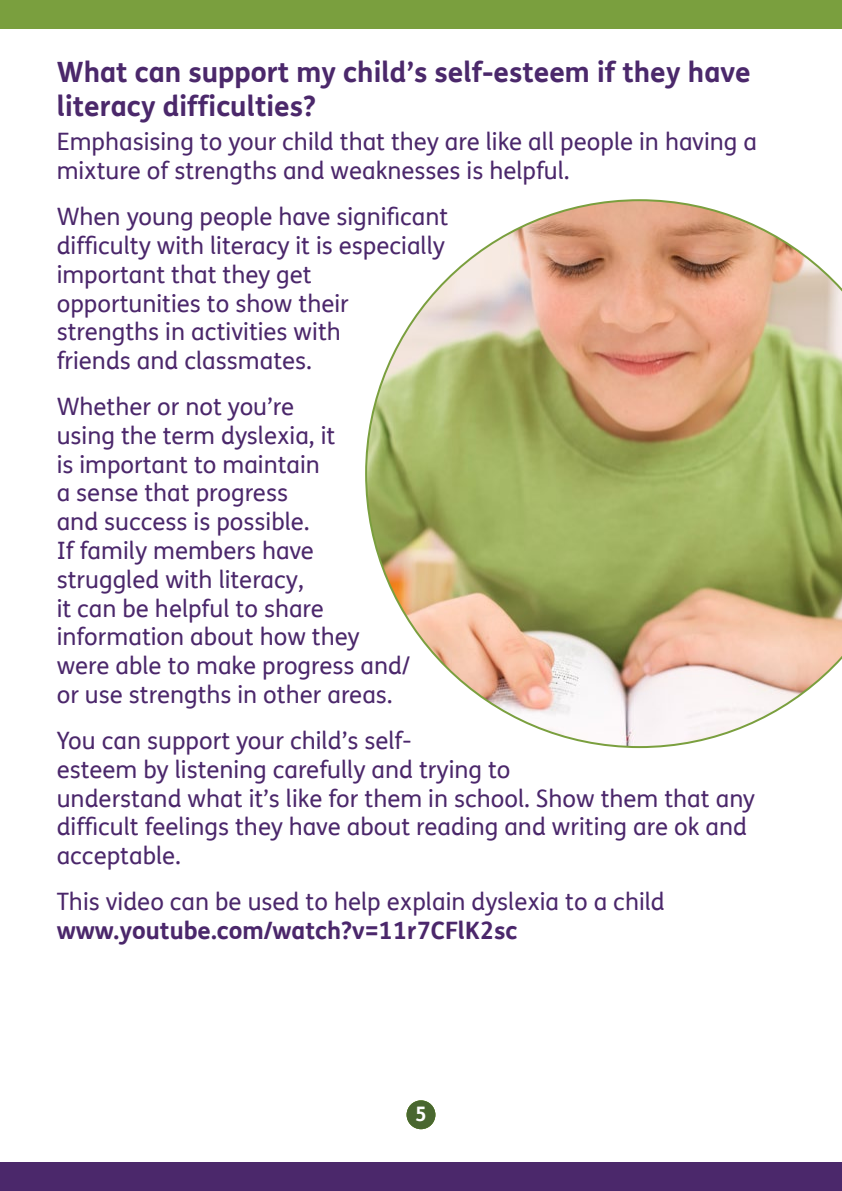
<style>
.page{position:relative;width:842px;height:1191px;background:#fff}
.page>*{position:absolute;margin:0;border:0;box-sizing:border-box;transform-origin:0 0}
.t1{font:700 28px/33.6px "FS Me";color:#4b286b}
.Body_12pt_PURPLE{font:24px/28.8px "FS Me";color:#4b276b}
.t2{font:700 20px "FS Me";color:#fff}
.s1{font-weight:700}
</style>
<div class="page">
<div style="left:407px;top:1100px;width:28px;height:29px;background:#49672f;border-radius:50%"></div>
<div style="left:0;top:1162px;width:842px;height:29px;background:#4b286b"></div>
<div style="left:0;top:0;width:842px;height:28px;background:#7a9f3e"></div>
<img style="left:365px;top:199px;width:477px;height:549px">
<h3 class="t1" style="left:57px;top:56px;width:696px">What can support my child’s self-esteem if they have literacy difficulties?</h3>
<p class="Body_12pt_PURPLE" style="left:57px;top:128px;width:702px">Emphasising to your child that they are like all people in having a mixture of strengths and weaknesses is helpful.</p>
<p class="Body_12pt_PURPLE" style="left:57px;top:203px;width:393px">When young people have significant difficulty with literacy it is especially important that they get opportunities to show their strengths in activities with<br>friends and classmates.</p>
<p class="Body_12pt_PURPLE" style="left:57px;top:393px;width:355px">Whether or not you’re<br>using the term dyslexia, it<br>is important to maintain<br>a sense that progress<br>and success is possible.<br>If family members have struggled with literacy,<br>it can be helpful to share information about how they were able to make progress and/ or use strengths in other areas.</p>
<p class="Body_12pt_PURPLE" style="left:57px;top:726px;width:700px">You can support your child’s self-<br>esteem by listening carefully and trying to<br>understand what it’s like for them in school. Show them that any difficult feelings they have about reading and writing are ok and acceptable.</p>
<p class="Body_12pt_PURPLE" style="left:57px;top:887px;width:610px">This video can be used to help explain dyslexia to a child <span class="s1">www.youtube.com/watch?v=11r7CFlK2sc</span></p>
<p class="t2" style="left:415px;top:1101px;width:13px">35</p>
</div>
